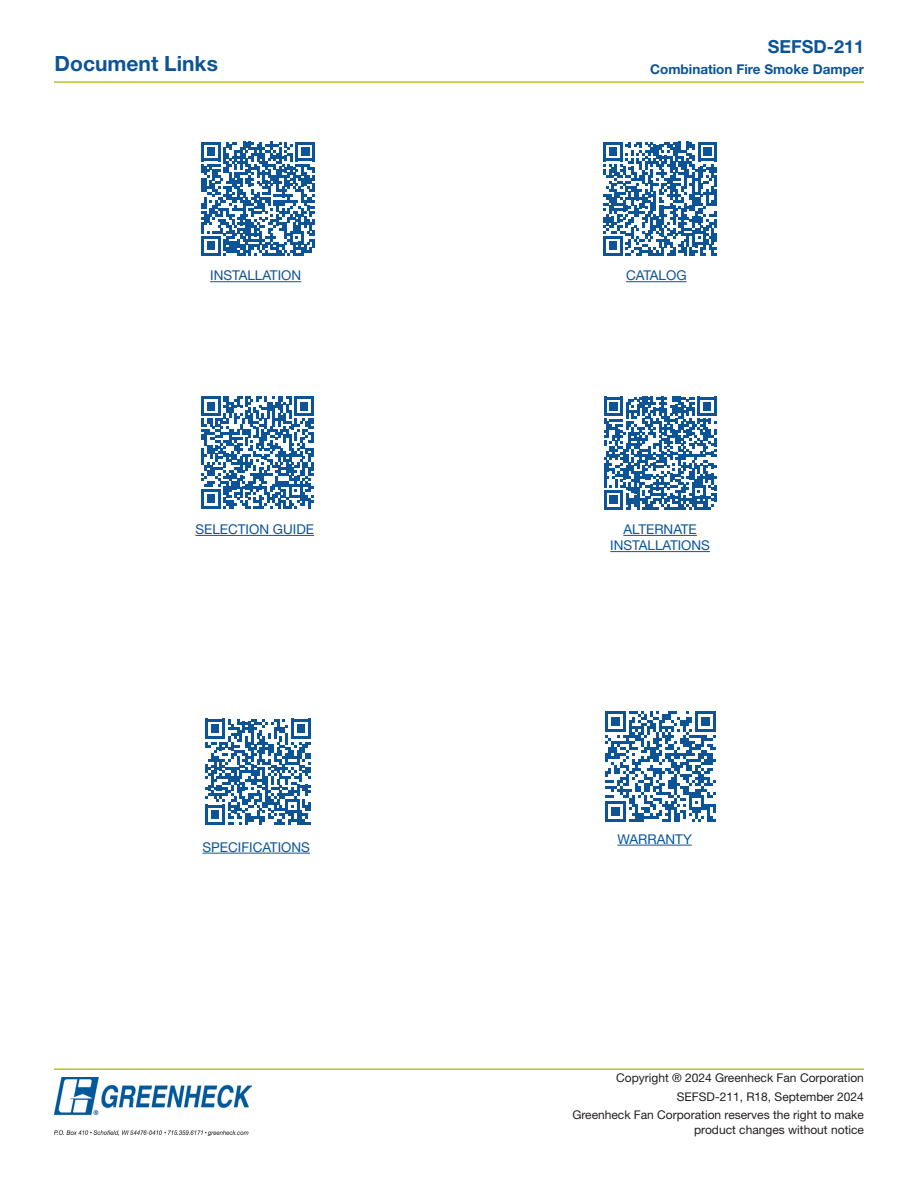
<style>
.page{position:relative;width:918px;height:1188px;background:#fff}
.page>*{position:absolute;margin:0;border:0;box-sizing:border-box;transform-origin:0 0}
.Subheading{font:700 21px "Helvetica Neue LT Std";color:#0d5496}
.t1{font:700 18px "Helvetica Neue LT Std";color:#0d5496}
.Body{font:13.5px "Helvetica Neue LT Std";color:#0d5496}
.t2{font:700 13.5px "Helvetica Neue LT Std";color:#0d5496}
.Body_8_pt{font:13.5px/16.2px "Helvetica Neue LT Std";color:#0d5496;text-align:center}
.t3{font:12px/18.8px "Helvetica Neue LT Std";color:#231f20;text-align:right}
</style>
<div class="page">
<hr style="left:202px;top:853px;width:108px;height:1px;background:#0d5496">
<hr style="left:626px;top:281px;width:61px;height:1px;background:#0d5496">
<hr style="left:210px;top:281px;width:91px;height:1px;background:#0d5496">
<hr style="left:617px;top:845px;width:75px;height:1px;background:#0d5496">
<hr style="left:195px;top:535px;width:119px;height:1px;background:#0d5496">
<hr style="left:623px;top:535px;width:74px;height:1px;background:#0d5496">
<hr style="left:610px;top:551px;width:100px;height:1px;background:#0d5496">
<svg style="left:604px;top:397px;width:113px;height:113px"></svg>
<svg style="left:201px;top:142px;width:114px;height:114px"></svg>
<svg style="left:205px;top:719px;width:106px;height:106px"></svg>
<svg style="left:603px;top:142px;width:114px;height:114px"></svg>
<svg style="left:201px;top:397px;width:112px;height:111px"></svg>
<svg style="left:605px;top:711px;width:111px;height:111px"></svg>
<hr style="left:54px;top:81px;width:810px;height:2px;background:#b5c527">
<hr style="left:54px;top:1068px;width:810px;height:2px;background:#b5c527">
<img style="left:54px;top:1078px;width:198px;height:57px">
<p class="Subheading" style="left:55px;top:51px;width:165px">Document Links</p>
<h2 class="t1" style="left:768px;top:36px;width:98px">SEFSD-211</h2>
<p class="t2" style="left:650px;top:61px;width:215px">Combination Fire Smoke Damper</p>
<p class="Body" style="left:210px;top:268px;width:93px">INSTALLATION</p>
<p class="Body" style="left:626px;top:268px;width:62px">CATALOG</p>
<p class="Body" style="left:195px;top:521px;width:120px">SELECTION GUIDE</p>
<p class="Body_8_pt" style="left:610px;top:521px;width:101px">ALTERNATE<br>INSTALLATIONS</p>
<p class="Body" style="left:202px;top:839px;width:109px">SPECIFICATIONS</p>
<p class="Body" style="left:617px;top:831px;width:76px">WARRANTY</p>
<p class="t3" style="left:572px;top:1068px;width:293px">Copyright ® 2024 Greenheck Fan Corporation<br>SEFSD-211, R18, September 2024<br>Greenheck Fan Corporation reserves the right to make</p>
<p class="t3" style="left:694px;top:1120px;width:171px">product changes without notice</p>
</div>
